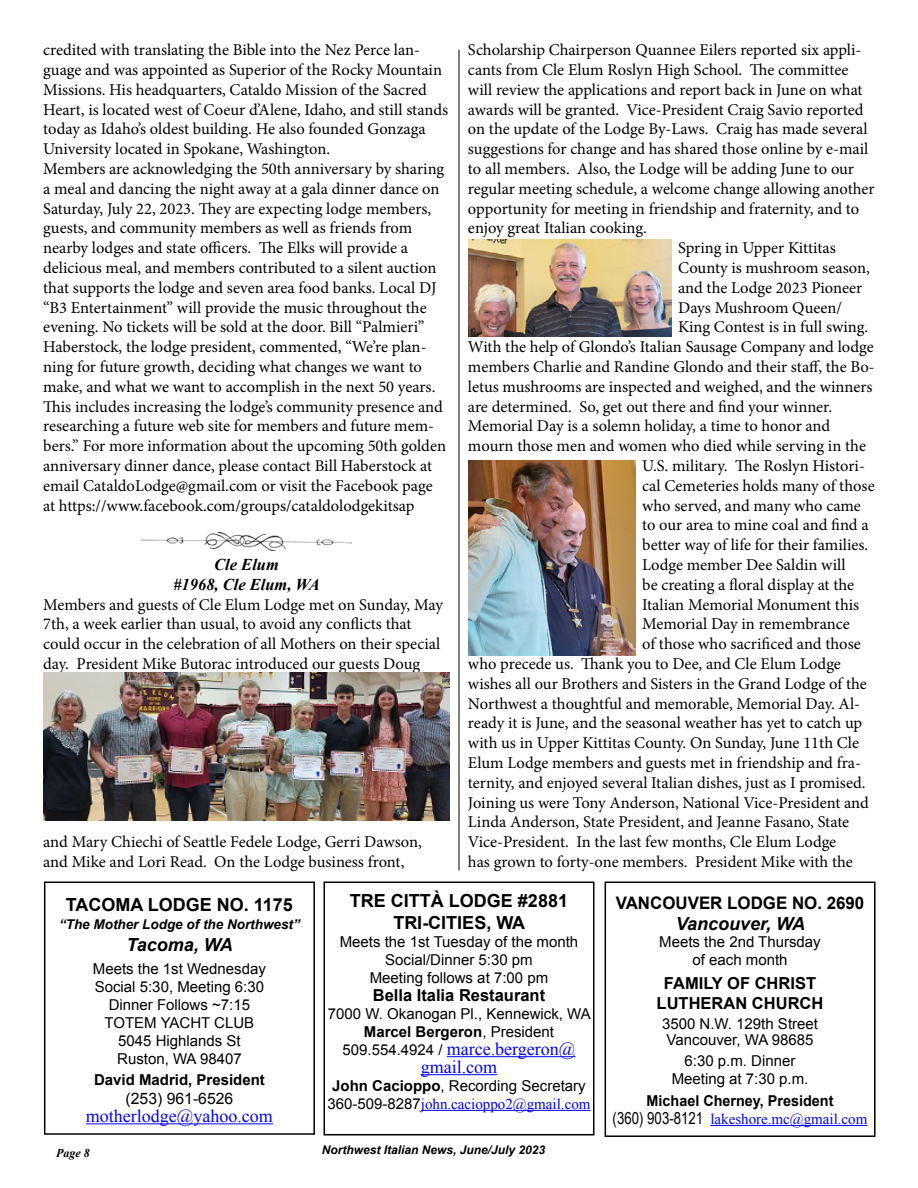
<style>
.page{position:relative;width:918px;height:1188px;background:#fff}
.page>*{position:absolute;margin:0;border:0;box-sizing:border-box;transform-origin:0 0}
.t1{font:18px/18px "Times New Roman";color:#00f;text-align:center}
.t2{font:700 18px/21.6px "Arial";color:#000;text-align:center}
.t3{font:italic 700 18px "Arial";color:#000}
.t4{font:700 17.25px "Arial";color:#000}
.t5{font:16.5px/19.8px "Minion Pro";color:#000}
.t6{font:700 16.5px/19.8px "Arial";color:#000;text-align:center}
.t7{font:italic 700 16.5px/19.8px "Times New Roman";color:#000;text-align:center}
.t8{font:15.75px "Arial";color:#000}
.t9{font:15px/18px "Arial";color:#000;text-align:center}
.t10{font:15px "Times New Roman";color:#00f}
.t11{font:700 15px "Arial";color:#000;scale:.96 1}
.t12{font:700 15px "Arial";color:#000}
.t13{font:italic 700 13.5px "Arial";color:#000}
.t14{font:italic 700 12px "Arial";color:#000}
.t15{font:italic 700 12px "Times New Roman";color:#000}
.s1{font-weight:700}
.s2{font-family:"Arial";font-size:15px;color:#000}
.s3{font-family:"Arial";color:#000}
.s4{font-family:"Arial Narrow";font-size:16.5px;color:#000}
</style>
<div class="page">
<hr style="left:86px;top:1123px;width:187px;height:1px;background:#00f">
<div style="left:44px;top:882px;width:271px;height:253px;border:2px solid #000"></div>
<hr style="left:710px;top:1125px;width:157px;height:1px;background:#00f">
<div style="left:605px;top:882px;width:271px;height:255px;border:2px solid #000"></div>
<hr style="left:447px;top:1056px;width:128px;height:1px;background:#00f">
<hr style="left:421px;top:1074px;width:76px;height:1px;background:#00f">
<hr style="left:421px;top:1110px;width:170px;height:1px;background:#00f">
<div style="left:324px;top:882px;width:270px;height:253px;border:2px solid #000"></div>
<hr style="left:459px;top:50px;width:1px;height:820px;background:#000">
<img style="left:142px;top:532px;width:210px;height:19px">
<img style="left:44px;top:673px;width:406px;height:148px">
<img style="left:468px;top:240px;width:203px;height:97px">
<img style="left:468px;top:460px;width:167px;height:196px">
<p class="t5" style="left:43px;top:40px;width:407px">credited with translating the Bible into the Nez Perce lan&shy;guage and was appointed as Superior of the Rocky Mountain Missions. His headquarters, Cataldo Mission of the Sacred Heart, is located west of Coeur d’Alene, Idaho, and still stands today as Idaho’s oldest building. He also founded Gonzaga University located in Spokane, Washington.<br>Members are acknowledging the 50th anniversary by sharing a meal and dancing the night away at a gala dinner dance on Saturday, July 22, 2023. They are expecting lodge members, guests, and community members as well as friends from nearby lodges and state officers. The Elks will provide a delicious meal, and members contributed to a silent auction that supports the lodge and seven area food banks. Local DJ “B3 Entertainment” will provide the music throughout the evening. No tickets will be sold at the door. Bill “Palmieri” Haberstock, the lodge president, commented, “We’re plan&shy;ning for future growth, deciding what changes we want to make, and what we want to accomplish in the next 50 years.<br>This includes increasing the lodge’s community presence and researching a future web site for members and future mem&shy;bers.” For more information about the upcoming 50th golden anniversary dinner dance, please contact Bill Haberstock at email CataldoLodge@gmail.com or visit the Facebook page at https://www.facebook.com/groups/cataldolodgekitsap</p>
<p class="t7" style="left:173px;top:554px;width:148px">Cle Elum<br>#1968, Cle Elum, WA</p>
<p class="t5" style="left:43px;top:595px;width:401px">Members and guests of Cle Elum Lodge met on Sunday, May 7th, a week earlier than usual, to avoid any conflicts that could occur in the celebration of all Mothers on their special day. President Mike Butorac introduced our guests Doug</p>
<p class="t5" style="left:43px;top:832px;width:380px">and Mary Chiechi of Seattle Fedele Lodge, Gerri Dawson, and Mike and Lori Read. On the Lodge business front,</p>
<p class="t5" style="left:468px;top:40px;width:395px">Scholarship Chairperson Quannee Eilers reported six appli-</p>
<p class="t5" style="left:468px;top:60px;width:382px">cants from Cle Elum Roslyn High School. The committee</p>
<p class="t5" style="left:468px;top:80px;width:396px">will review the applications and report back in June on what</p>
<p class="t5" style="left:468px;top:100px;width:397px">awards will be granted. Vice-President Craig Savio reported</p>
<p class="t5" style="left:468px;top:119px;width:401px">on the update of the Lodge By-Laws. Craig has made several</p>
<p class="t5" style="left:468px;top:139px;width:402px">suggestions for change and has shared those online by e-mail</p>
<p class="t5" style="left:468px;top:159px;width:388px">to all members. Also, the Lodge will be adding June to our</p>
<p class="t5" style="left:468px;top:179px;width:408px">regular meeting schedule, a welcome change allowing another</p>
<p class="t5" style="left:468px;top:199px;width:393px">opportunity for meeting in friendship and fraternity, and to</p>
<p class="t5" style="left:468px;top:218px;width:180px">enjoy great Italian cooking.</p>
<p class="t5" style="left:678px;top:238px;width:159px">Spring in Upper Kittitas</p>
<p class="t5" style="left:678px;top:258px;width:193px">County is mushroom season,</p>
<p class="t5" style="left:678px;top:278px;width:186px">and the Lodge 2023 Pioneer</p>
<p class="t5" style="left:678px;top:298px;width:165px">Days Mushroom Queen/</p>
<p class="t5" style="left:678px;top:317px;width:192px">King Contest is in full swing.</p>
<p class="t5" style="left:468px;top:337px;width:407px">With the help of Glondo’s Italian Sausage Company and lodge</p>
<p class="t5" style="left:468px;top:357px;width:408px">members Charlie and Randine Glondo and their staff, the Bo-</p>
<p class="t5" style="left:468px;top:377px;width:406px">letus mushrooms are inspected and weighed, and the winners</p>
<p class="t5" style="left:468px;top:397px;width:366px">are determined. So, get out there and find your winner.</p>
<p class="t5" style="left:468px;top:416px;width:364px">Memorial Day is a solemn holiday, a time to honor and</p>
<p class="t5" style="left:468px;top:436px;width:400px">mourn those men and women who died while serving in the</p>
<p class="t5" style="left:642px;top:456px;width:224px">U.S. military. The Roslyn Histori-</p>
<p class="t5" style="left:642px;top:476px;width:234px">cal Cemeteries holds many of those</p>
<p class="t5" style="left:642px;top:496px;width:220px">who served, and many who came</p>
<p class="t5" style="left:642px;top:515px;width:228px">to our area to mine coal and find a</p>
<p class="t5" style="left:642px;top:535px;width:228px">better way of life for their families.</p>
<p class="t5" style="left:642px;top:555px;width:205px">Lodge member Dee Saldin will</p>
<p class="t5" style="left:642px;top:575px;width:214px">be creating a floral display at the</p>
<p class="t5" style="left:642px;top:595px;width:219px">Italian Memorial Monument this</p>
<p class="t5" style="left:642px;top:614px;width:209px">Memorial Day in remembrance</p>
<p class="t5" style="left:642px;top:634px;width:220px">of those who sacrificed and those</p>
<p class="t5" style="left:468px;top:654px;width:374px">who precede us. Thank you to Dee, and Cle Elum Lodge</p>
<p class="t5" style="left:468px;top:674px;width:400px">wishes all our Brothers and Sisters in the Grand Lodge of the</p>
<p class="t5" style="left:468px;top:694px;width:394px">Northwest a thoughtful and memorable, Memorial Day. Al-</p>
<p class="t5" style="left:468px;top:713px;width:396px">ready it is June, and the seasonal weather has yet to catch up</p>
<p class="t5" style="left:468px;top:733px;width:393px">with us in Upper Kittitas County. On Sunday, June 11th Cle</p>
<p class="t5" style="left:468px;top:753px;width:395px">Elum Lodge members and guests met in friendship and fra-</p>
<p class="t5" style="left:468px;top:773px;width:399px">ternity, and enjoyed several Italian dishes, just as I promised.</p>
<p class="t5" style="left:468px;top:793px;width:402px">Joining us were Tony Anderson, National Vice-President and</p>
<p class="t5" style="left:468px;top:812px;width:383px">Linda Anderson, State President, and Jeanne Fasano, State</p>
<p class="t5" style="left:468px;top:832px;width:370px">Vice-President. In the last few months, Cle Elum Lodge</p>
<p class="t5" style="left:468px;top:852px;width:387px">has grown to forty-one members. President Mike with the</p>
<p class="t2" style="left:66px;top:895px;width:229px">TACOMA LODGE NO. 1175</p>
<p class="t13" style="left:59px;top:916px;width:242px">“The Mother Lodge of the Northwest”</p>
<p class="t3" style="left:127px;top:933px;width:108px">Tacoma, WA</p>
<p class="t9" style="left:93px;top:960px;width:175px">Meets the 1st Wednesday<br>Social 5:30, Meeting 6:30<br>Dinner Follows ~7:15<br>TOTEM YACHT CLUB<br>5045 Highlands St<br>Ruston, WA 98407</p>
<p class="t12" style="left:94px;top:1070px;width:172px">David Madrid, President</p>
<p class="t8" style="left:126px;top:1088px;width:109px">(253) 961-6526</p>
<p class="t1" style="left:86px;top:1107px;width:189px">motherlodge@yahoo.com</p>
<p class="t2" style="left:350px;top:891px;width:220px">TRE CITTÀ LODGE #2881<br>TRI-CITIES, WA</p>
<p class="t9" style="left:340px;top:933px;width:240px">Meets the 1st Tuesday of the month<br>Social/Dinner 5:30 pm<br>Meeting follows at 7:00 pm</p>
<p class="t6" style="left:373px;top:986px;width:174px">Bella Italia Restaurant</p>
<p class="t9" style="left:328px;top:1005px;width:264px">7000 W. Okanogan Pl., Kennewick, WA<br><span class="s1">Marcel Bergeron</span>, President</p>
<p class="t1" style="left:343px;top:1039px;width:234px"><span class="s2">509.554.4924 /</span> marce.bergeron@ gmail.com</p>
<p class="t9" style="left:332px;top:1077px;width:255px"><span class="s1">John Cacioppo</span>, Recording Secretary</p>
<p class="t10" style="left:327px;top:1094px;width:265px"><span class="s3">360-509-8287</span>john.cacioppo2@gmail.com</p>
<p class="t15" style="left:56px;top:1145px;width:35px">Page 8</p>
<p class="t14" style="left:322px;top:1142px;width:225px">Northwest Italian News, June/July 2023</p>
<p class="t4" style="left:616px;top:891px;width:250px">VANCOUVER LODGE NO. 2690</p>
<p class="t3" style="left:676px;top:912px;width:131px">Vancouver, WA</p>
<p class="t9" style="left:659px;top:933px;width:163px">Meets the 2nd Thursday of each month</p>
<p class="t6" style="left:657px;top:974px;width:168px">FAMILY OF CHRIST<br>LUTHERAN CHURCH</p>
<p class="t9" style="left:662px;top:1015px;width:157px;line-height:16.5px">3500 N.W. 129th Street<br>Vancouver, WA 98685</p>
<p class="t9" style="left:672px;top:1052px;width:138px">6:30 p.m. Dinner<br>Meeting at 7:30 p.m.</p>
<p class="t11" style="left:647px;top:1091px;width:196px">Michael Cherney, President</p>
<p class="t10" style="left:613px;top:1109px;width:256px"><span class="s4">(360) 903-8121</span> lakeshore.mc@gmail.com</p>
</div>
